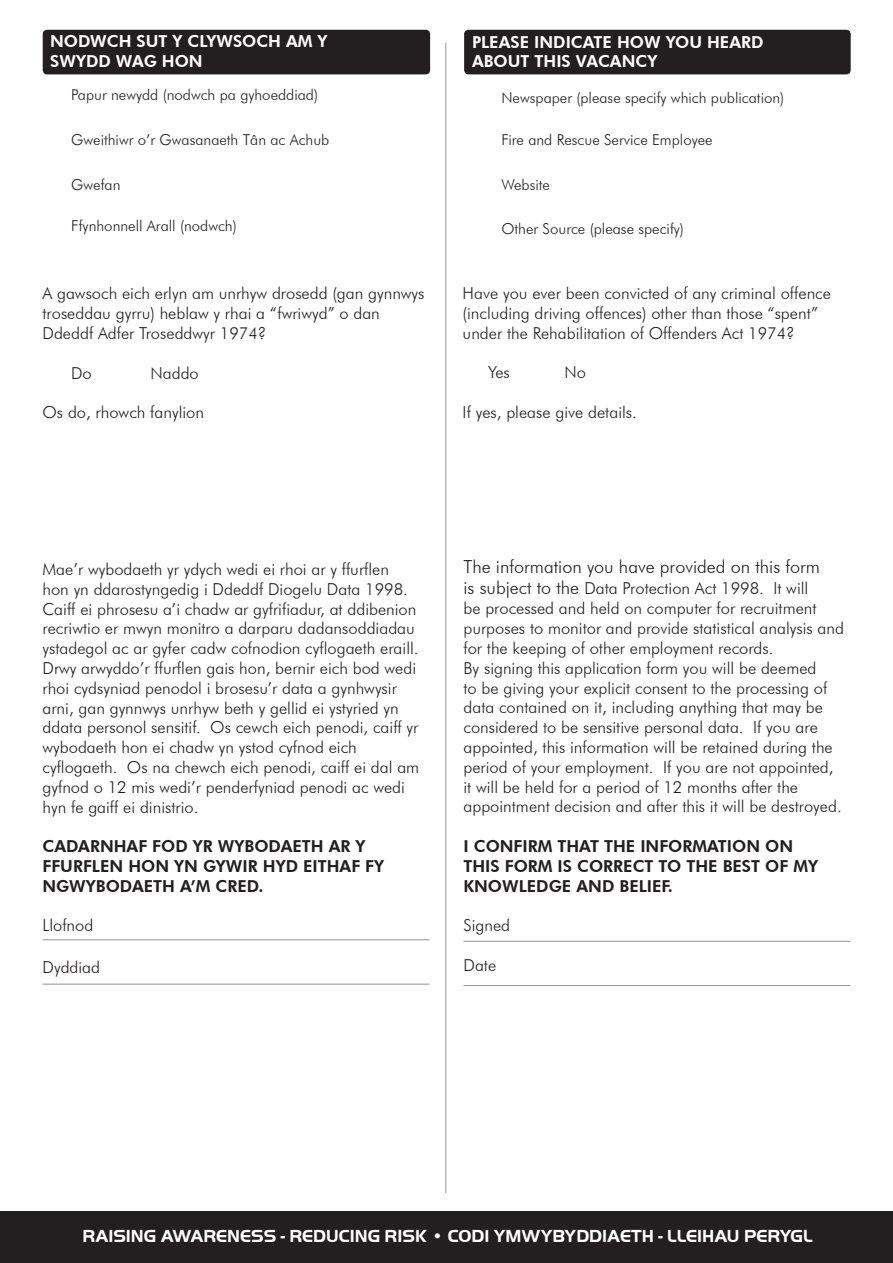
<style>
.page{position:relative;width:893px;height:1263px;background:#fff}
.page>*{position:absolute;margin:0;border:0;box-sizing:border-box;transform-origin:0 0}
.t1{font:700 18px "Handel Got D";color:#fff}
.t2{font:300 18px "Futura BT";color:#231f20}
.t3{font:300 16.5px/19.8px "Futura BT";color:#231f20}
.t4{font:800 16.5px/19.8px "Futura BT";color:#231f20}
.t5{font:800 16.5px/19.8px "Futura BT";color:#fff}
.t6{font:300 15px "Futura BT";color:#231f20}
.s1{font-size:18px}
</style>
<div class="page">
<div style="left:0;top:1212px;width:893px;height:51px;background:#231f20"></div>
<hr style="left:43px;top:939px;width:386px;height:1px;background:#939598">
<hr style="left:43px;top:984px;width:386px;height:1px;background:#939598">
<hr style="left:463px;top:941px;width:387px;height:1px;background:#939598">
<hr style="left:463px;top:985px;width:387px;height:1px;background:#939598">
<hr style="left:445px;top:43px;width:1px;height:1150px;background:#939598">
<div style="left:43px;top:30px;width:387px;height:44px;background:#231f20;border-radius:4px"></div>
<div style="left:464px;top:30px;width:387px;height:44px;background:#231f20;border-radius:4px"></div>
<p class="t5" style="left:50px;top:32px;width:279px">NODWCH SUT Y CLYWSOCH AM Y</p>
<p class="t5" style="left:50px;top:51px;width:154px">SWYDD WAG HON</p>
<p class="t6" style="left:71px;top:86px;width:248px">Papur newydd (nodwch pa gyhoeddiad)</p>
<p class="t6" style="left:71px;top:131px;width:260px">Gweithiwr o’r Gwasanaeth Tân ac Achub</p>
<p class="t6" style="left:71px;top:176px;width:51px">Gwefan</p>
<p class="t6" style="left:71px;top:217px;width:167px">Ffynhonnell Arall (nodwch)</p>
<p class="t3" style="left:43px;top:283px;width:384px">A gawsoch eich erlyn am unrhyw drosedd (gan gynnwys troseddau gyrru) heblaw y rhai a “fwriwyd” o dan<br>Ddeddf Adfer Troseddwyr 1974?</p>
<p class="t3" style="left:71px;top:363px;width:22px">Do</p>
<p class="t3" style="left:151px;top:363px;width:50px">Naddo</p>
<p class="t3" style="left:43px;top:402px;width:163px">Os do, rhowch fanylion</p>
<p class="t5" style="left:472px;top:32px;width:293px">PLEASE INDICATE HOW YOU HEARD<br>ABOUT THIS VACANCY</p>
<p class="t6" style="left:501px;top:89px;width:284px">Newspaper (please specify which publication)</p>
<p class="t6" style="left:501px;top:131px;width:213px">Fire and Rescue Service Employee</p>
<p class="t6" style="left:501px;top:176px;width:50px">Website</p>
<p class="t6" style="left:501px;top:219px;width:184px">Other Source (please specify)</p>
<p class="t3" style="left:463px;top:283px;width:370px">Have you ever been convicted of any criminal offence (including driving offences) other than those “spent” under the Rehabilitation of Offenders Act 1974?</p>
<p class="t3" style="left:488px;top:362px;width:23px">Yes</p>
<p class="t3" style="left:565px;top:362px;width:23px">No</p>
<p class="t3" style="left:463px;top:402px;width:176px">If yes, please give details.</p>
<p class="t3" style="left:43px;top:559px;width:378px">Mae’r wybodaeth yr ydych wedi ei rhoi ar y ffurflen hon yn ddarostyngedig i Ddeddf Diogelu Data 1998.<br>Caiff ei phrosesu a’i chadw ar gyfrifiadur, at ddibenion recriwtio er mwyn monitro a darparu dadansoddiadau ystadegol ac ar gyfer cadw cofnodion cyflogaeth eraill.<br>Drwy arwyddo’r ffurflen gais hon, bernir eich bod wedi rhoi cydsyniad penodol i brosesu’r data a gynhwysir arni, gan gynnwys unrhyw beth y gellid ei ystyried yn ddata personol sensitif. Os cewch eich penodi, caiff yr wybodaeth hon ei chadw yn ystod cyfnod eich</p>
<p class="t3" style="left:43px;top:757px;width:378px">cyflogaeth. Os na chewch eich penodi, caiff ei dal am gyfnod o 12 mis wedi’r penderfyniad penodi ac wedi hyn fe gaiff ei dinistrio.</p>
<p class="t4" style="left:43px;top:836px;width:325px">CADARNHAF FOD YR WYBODAETH AR Y</p>
<p class="t4" style="left:43px;top:856px;width:343px">FFURFLEN HON YN GYWIR HYD EITHAF FY</p>
<p class="t4" style="left:43px;top:876px;width:223px">NGWYBODAETH A’M CRED.</p>
<p class="t3" style="left:43px;top:915px;width:52px">Llofnod</p>
<p class="t3" style="left:43px;top:957px;width:59px">Dyddiad</p>
<p class="t2" style="left:463px;top:555px;width:358px">The information you have provided on this form</p>
<p class="t3" style="left:463px;top:579px;width:382px"><span class="s1">is subject to the</span> Data Protection Act 1998. It will<br>be processed and held on computer for recruitment purposes to monitor and provide statistical analysis and for the keeping of other employment records.</p>
<p class="t3" style="left:463px;top:658px;width:380px">By signing this application form you will be deemed<br>to be giving your explicit consent to the processing of data contained on it, including anything that may be considered to be sensitive personal data. If you are appointed, this information will be retained during the period of your employment. If you are not appointed, it will be held for a period of 12 months after the appointment decision and after this it will be destroyed.</p>
<p class="t4" style="left:463px;top:836px;width:356px">I CONFIRM THAT THE INFORMATION ON<br>THIS FORM IS CORRECT TO THE BEST OF MY<br>KNOWLEDGE AND BELIEF.</p>
<p class="t3" style="left:463px;top:915px;width:48px">Signed</p>
<p class="t3" style="left:463px;top:955px;width:34px">Date</p>
<p class="t1" style="left:82px;top:1225px;width:732px">RAISING AWARENESS - REDUCING RISK • CODI YMWYBYDDIAETH - LLEIHAU PERYGL</p>
</div>
